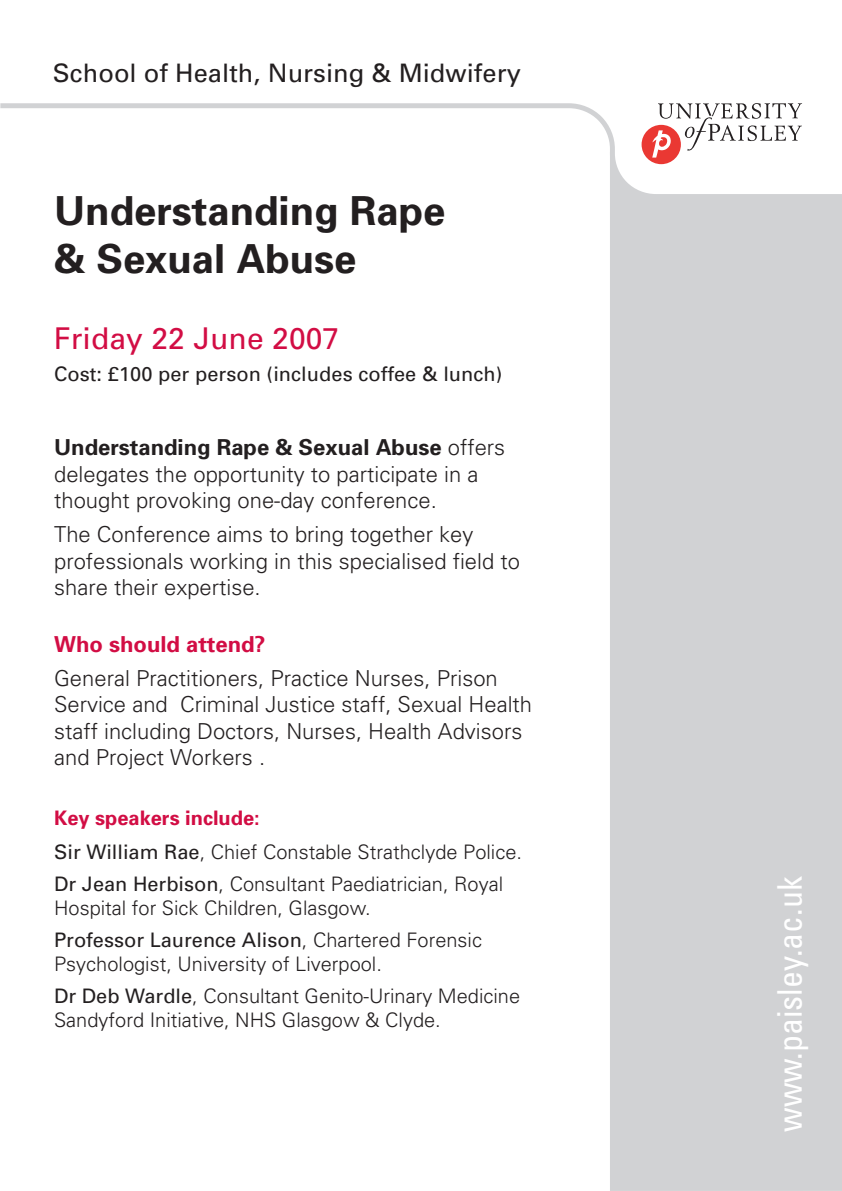
<style>
.page{position:relative;width:842px;height:1191px;background:#fff}
.page>*{position:absolute;margin:0;border:0;box-sizing:border-box;transform-origin:0 0}
.t1{font:700 40px/48px "Univers";color:#231f20}
.t2{font:condensed 34px "Univers";color:#fff}
.t3{font:30px "Univers";letter-spacing:.005em;color:#d20d44}
.t4{font:25.4px "Univers";letter-spacing:.005em;color:#231f20}
.t5{font:300 22px/26.4px "Univers";color:#231f20}
.t6{font:700 22px "Univers";color:#d20d44}
.t7{font:300 20px/24px "Univers";color:#231f20}
.t8{font:20px "Univers";letter-spacing:.005em;color:#231f20}
.s1{font-weight:700}
.s2{font-weight:700;color:#d20d44}
.s3{font-weight:400}
</style>
<div class="page">
<div style="left:610px;top:199px;width:232px;height:992px;background:#d1d2d4"></div>
<svg style="left:0;top:103px;width:842px;height:96px"></svg>
<p class="t4" style="left:53px;top:58px;width:469px">School of Health, Nursing &amp; Midwifery</p>
<h1 class="t1" style="left:54px;top:187px;width:393px">Understanding Rape &amp; Sexual Abuse</h1>
<h3 class="t3" style="left:54px;top:320px;width:287px">Friday 22 June 2007</h3>
<p class="t8" style="left:54px;top:362px;width:450px">Cost: £100 per person (includes coffee &amp; lunch)</p>
<p class="t5" style="left:54px;top:434px;width:453px"><span class="s1">Understanding Rape &amp; Sexual Abuse</span> offers delegates the opportunity to participate in a thought provoking one-day conference.</p>
<p class="t5" style="left:54px;top:521px;width:467px">The Conference aims to bring together key professionals working in this specialised field to share their expertise.</p>
<p class="t6" style="left:54px;top:630px;width:213px">Who should attend?</p>
<p class="t5" style="left:54px;top:665px;width:479px">General Practitioners, Practice Nurses, Prison Service and Criminal Justice staff, Sexual Health staff including Doctors, Nurses, Health Advisors and Project Workers .</p>
<p class="t7" style="left:54px;top:801px;width:469px;line-height:34px"><span class="s2">Key speakers include:<br></span><span class="s3">Sir William Rae</span>, Chief Constable Strathclyde Police.</p>
<p class="t7" style="left:54px;top:872px;width:450px"><span class="s3">Dr Jean Herbison</span>, Consultant Paediatrician, Royal<br>Hospital for Sick Children, Glasgow.</p>
<p class="t7" style="left:54px;top:928px;width:429px"><span class="s3">Professor Laurence Alison</span>, Chartered Forensic<br>Psychologist, University of Liverpool.</p>
<p class="t7" style="left:54px;top:984px;width:468px"><span class="s3">Dr Deb Wardle</span>, Consultant Genito-Urinary Medicine<br>Sandyford Initiative, NHS Glasgow &amp; Clyde.</p>
<h2 class="t2" style="left:768px;top:1132px;width:257px;rotate:-90deg">www.paisley.ac.uk</h2>
</div>
